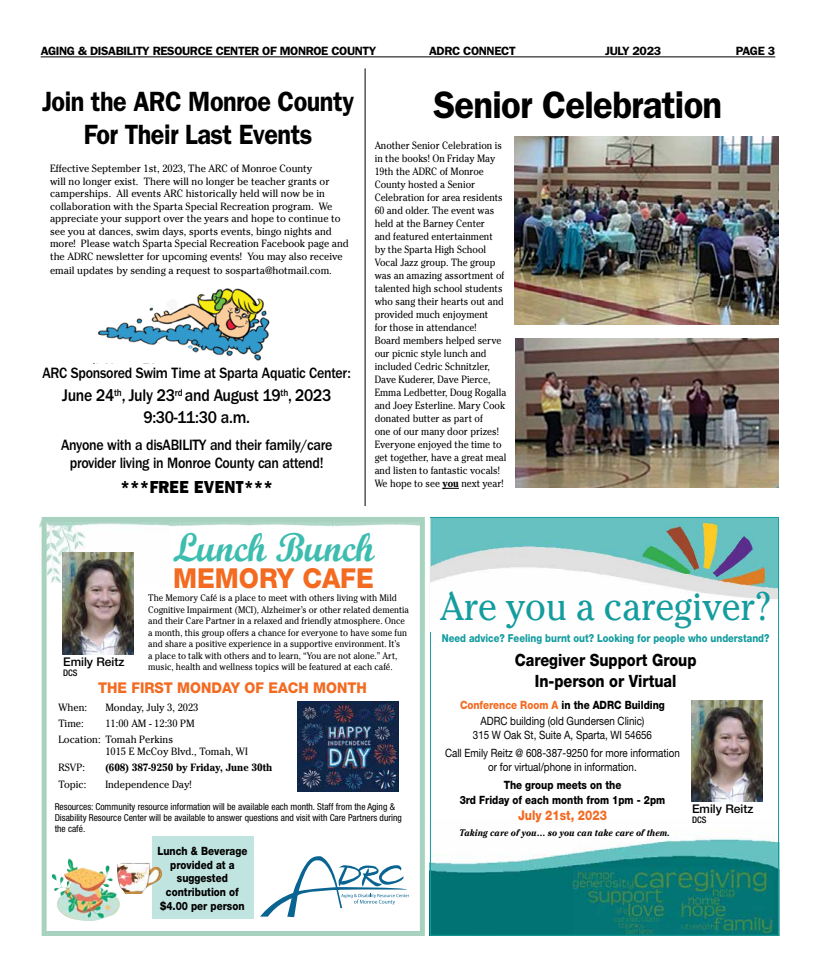
<style>
.page{position:relative;width:820px;height:972px;background:#fff}
.page>*{position:absolute;margin:0;border:0;box-sizing:border-box;transform-origin:0 0}
.t1{font:40.2px "Script MT Bold";color:#3dbdaf;scale:.94 1}
.t2{font:39.7px "Cheltenham Std";color:#149c9e;scale:.9 1}
.t3{font:600 38.4px "ITC Franklin Gothic Std";letter-spacing:-.02em;color:#000;scale:.95 1}
.t4{font:600 28px/33px "ITC Franklin Gothic Std";letter-spacing:-.02em;color:#000;text-align:center;scale:.9 1}
.t5{font:800 27.5px "Helvetica Neue LT Std";color:#f36a21;scale:.94 1}
.t6{font:500 17.5px/21.5px "ITC Franklin Gothic Std";letter-spacing:-.02em;color:#000;text-align:center;scale:.9 1}
.t7{font:17.5px "ITC Franklin Gothic Std Hvy";letter-spacing:.02em;color:#000;scale:.9 1}
.t8{font:800 17px/20.3px "Helvetica Neue LT Std";color:#000;text-align:center;scale:.86 1}
.t9{font:500 15.5px/18px "ITC Franklin Gothic Std";letter-spacing:-.02em;color:#000;text-align:center;scale:.9 1}
.t10{font:800 14.9px "Helvetica Neue LT Std";color:#f36a21;scale:.94 1}
.t11{font:800 13.5px "Helvetica Neue LT Std";color:#f36a21;scale:.86 1}
.t12{font:600 12px "ITC Franklin Gothic Std";letter-spacing:-.03em;color:#000}
.t13{font:500 12px "Helvetica Neue LT Std";color:#000}
.t14{font:11.5px/16px "Helvetica Neue LT Std";color:#000;text-align:center;scale:.86 1}
.t15{font:800 11.5px/13.7px "Helvetica Neue LT Std";color:#000;text-align:center;scale:.86 1}
.t16{font:800 11px "Helvetica Neue LT Std";color:#149c9e;scale:.86 1}
.t17{font:10.5px/13px "Cheltenham Std";color:#000;scale:.9 1}
.t18{font:10.5px/12.5px "Cheltenham Std";color:#000;scale:.95 1}
.t19{font:700 10.5px "Cheltenham Std";color:#000;scale:.95 1}
.t20{font:9.5px/11.5px "Cheltenham Std";color:#000;scale:.9 1}
.t21{font:condensed 9.5px/11.4px "Helvetica Neue LT Std";color:#000}
.t22{font:italic 700 9.5px "Cheltenham Std";color:#000;scale:.9 1}
.t23{font:500 condensed 9px "Helvetica Neue LT Std";color:#000}
.s1{font-weight:700}
.s2{font-weight:800;color:#f36a21}
.s3{font-weight:800}
</style>
<div class="page">
<hr style="left:41px;top:56px;width:734px;height:1px;background:#000">
<img style="left:432px;top:837px;width:344px;height:97px">
<img style="left:169px;top:523px;width:250px;height:4px">
<img style="left:40px;top:521px;width:129px;height:62px">
<div style="left:42px;top:517px;width:383px;height:419px;border:5px solid #a8d2c0"></div>
<svg style="left:260px;top:856px;width:149px;height:61px"></svg>
<img style="left:63px;top:553px;width:70px;height:101px">
<div style="left:152px;top:837px;width:101px;height:82px;background:#c0e4df"></div>
<img style="left:431px;top:518px;width:346px;height:81px">
<img style="left:691px;top:700px;width:71px;height:102px">
<hr style="left:364px;top:68px;width:1px;height:438px;background:#000">
<img style="left:52px;top:858px;width:110px;height:63px">
<svg style="left:442px;top:488px;width:17px;height:1px"></svg>
<img style="left:297px;top:701px;width:101px;height:91px">
<img style="left:514px;top:136px;width:264px;height:189px">
<img style="left:516px;top:338px;width:262px;height:149px">
<img style="left:98px;top:288px;width:172px;height:73px">
<p class="t12" style="left:41px;top:44px;width:337px">AGING &amp; DISABILITY RESOURCE CENTER OF MONROE COUNTY</p>
<p class="t12" style="left:429px;top:44px;width:88px">ADRC CONNECT</p>
<p class="t12" style="left:605px;top:44px;width:57px">JULY 2023</p>
<p class="t12" style="left:735px;top:44px;width:41px">PAGE 3</p>
<h3 class="t4" style="left:42px;top:85px;width:348px">Join the ARC Monroe County<br>For Their Last Events</h3>
<p class="t18" style="left:50px;top:162px;width:316px">Effective September 1st, 2023, The ARC of Monroe County<br>will no longer exist. There will no longer be teacher grants or camperships. All events ARC historically held will now be in collaboration with the Sparta Special Recreation program. We appreciate your support over the years and hope to continue to see you at dances, swim days, sports events, bingo nights and more! Please watch Sparta Special Recreation Facebook page and the ADRC newsletter for upcoming events! You may also receive</p>
<p class="t18" style="left:50px;top:264px;width:298px">email updates by sending a request to sosparta@hotmail.com.</p>
<h3 class="t9" style="left:42px;top:364px;width:344px">ARC Sponsored Swim Time at Sparta Aquatic Center:</h3>
<h3 class="t6" style="left:62px;top:385px;width:300px">June 24<sup>th</sup>, July 23<sup>rd</sup> and August 19<sup>th</sup>, 2023<br>9:30-11:30 a.m.</h3>
<h3 class="t9" style="left:61px;top:436px;width:303px">Anyone with a disABILITY and their family/care provider living in Monroe County can attend!</h3>
<h3 class="t7" style="left:120px;top:477px;width:171px">***FREE EVENT***</h3>
<h3 class="t3" style="left:433px;top:82px;width:305px">Senior Celebration</h3>
<p class="t17" style="left:374px;top:139px;width:148px">Another Senior Celebration is in the books! On Friday May<br>19th the ADRC of Monroe<br>County hosted a Senior<br>Celebration for area residents<br>60 and older. The event was held at the Barney Center<br>and featured entertainment<br>by the Sparta High School<br>Vocal Jazz group. The group was an amazing assortment of talented high school students who sang their hearts out and provided much enjoyment<br>for those in attendance!<br>Board members helped serve our picnic style lunch and included Cedric Schnitzler,<br>Dave Kuderer, Dave Pierce,<br>Emma Ledbetter, Doug Rogalla and Joey Esterline. Mary Cook donated butter as part of<br>one of our many door prizes!<br>Everyone enjoyed the time to get together, have a great meal and listen to fantastic vocals!<br>We hope to see <span class="s1">you</span> next year!</p>
<h1 class="t1" style="left:173px;top:522px;width:216px">Lunch Bunch</h1>
<h3 class="t5" style="left:173px;top:561px;width:215px">MEMORY CAFE</h3>
<p class="t20" style="left:148px;top:592px;width:291px">The Memory Café is a place to meet with others living with Mild Cognitive Impairment (MCI), Alzheimer’s or other related dementia and their Care Partner in a relaxed and friendly atmosphere. Once a month, this group offers a chance for everyone to have some fun and share a positive experience in a supportive environment. It’s<br>a place to talk with others and to learn, “You are not alone.” Art, music, health and wellness topics will be featured at each café.</p>
<h3 class="t10" style="left:98px;top:679px;width:287px">THE FIRST MONDAY OF EACH MONTH</h3>
<p class="t13" style="left:63px;top:655px;width:63px">Emily Reitz</p>
<p class="t23" style="left:63px;top:667px;width:16px">DCS</p>
<p class="t18" style="left:58px;top:701px;width:32px">When:</p>
<p class="t18" style="left:105px;top:701px;width:99px">Monday, July 3, 2023</p>
<p class="t18" style="left:58px;top:717px;width:28px">Time:</p>
<p class="t18" style="left:58px;top:716px;width:145px;line-height:15.9px;text-indent:47px">11:00 AM - 12:30 PM<br>Location: Tomah Perkins</p>
<p class="t18" style="left:105px;top:745px;width:151px">1015 E McCoy Blvd., Tomah, WI</p>
<p class="t18" style="left:58px;top:762px;width:30px">RSVP:</p>
<p class="t19" style="left:105px;top:761px;width:177px">(608) 387-9250 by Friday, June 30th</p>
<p class="t18" style="left:58px;top:778px;width:31px">Topic:</p>
<p class="t18" style="left:105px;top:778px;width:92px">Independence Day!</p>
<p class="t21" style="left:55px;top:800px;width:349px">Resources: Community resource information will be available each month. Staff from the Aging &amp;<br>Disability Resource Center will be available to answer questions and visit with Care Partners during the café.</p>
<p class="t15" style="left:157px;top:844px;width:106px">Lunch &amp; Beverage provided at a suggested contribution of $4.00 per person</p>
<h2 class="t2" style="left:440px;top:583px;width:369px">Are you a caregiver?</h2>
<p class="t16" style="left:441px;top:632px;width:382px">Need advice? Feeling burnt out? Looking for people who understand?</p>
<h3 class="t8" style="left:514px;top:650px;width:213px">Caregiver Support Group<br>In-person or Virtual</h3>
<p class="t14" style="left:460px;top:697px;width:240px"><span class="s2">Conference Room A</span> <span class="s3">in the ADRC Building<br></span>ADRC building (old Gundersen Clinic)</p>
<p class="t14" style="left:445px;top:725px;width:274px;line-height:18.2px">315 W Oak St, Suite A, Sparta, WI 54656<br>Call Emily Reitz @ 608-387-9250 for more information</p>
<p class="t14" style="left:488px;top:759px;width:174px">or for virtual/phone in information.</p>
<p class="t15" style="left:459px;top:778px;width:240px;line-height:14.7px">The group meets on the<br>3rd Friday of each month from 1pm - 2pm</p>
<p class="t11" style="left:518px;top:807px;width:105px">July 21st, 2023</p>
<p class="t13" style="left:692px;top:802px;width:63px">Emily Reitz</p>
<p class="t23" style="left:692px;top:815px;width:16px">DCS</p>
<p class="t22" style="left:459px;top:827px;width:235px">Taking care of you… so you can take care of them.</p>
</div>
